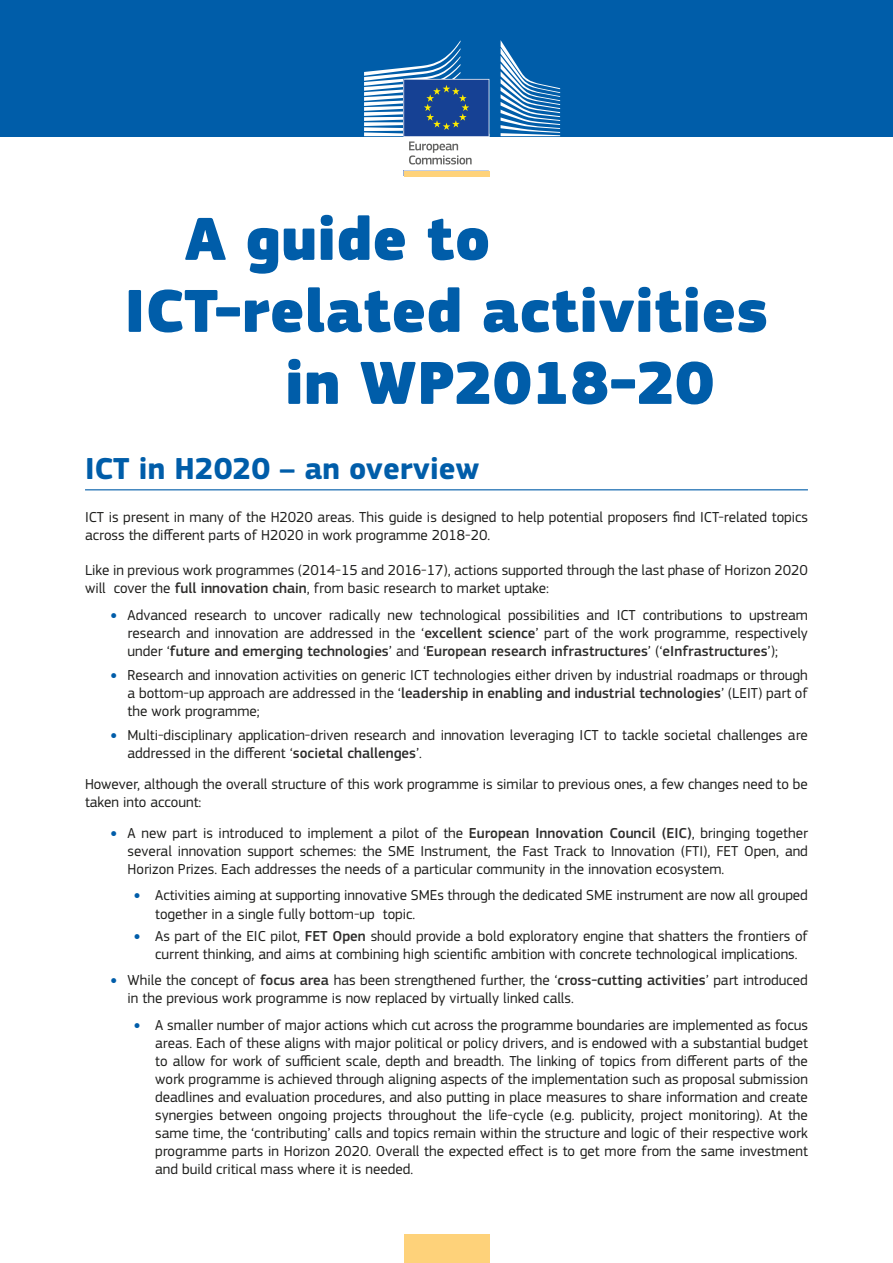
<style>
.page{position:relative;width:893px;height:1263px;background:#fff}
.page>*{position:absolute;margin:0;border:0;box-sizing:border-box;transform-origin:0 0}
.t1{font:900 63px "EC Square Sans Pro";color:#005da9}
.Titre{font:700 31.5px "EC Square Sans Pro";color:#005da9}
.Texte{font:15px/18px "EC Square Sans Pro";color:#1d1d1b}
.s1{font-weight:500;color:#2e2d2c}
.s2{font-weight:900;color:#005da9}
</style>
<div class="page">
<div style="left:0;top:0;width:893px;height:136px;background:#005da9"></div>
<svg style="left:501px;top:41px;width:59px;height:95px"></svg>
<svg style="left:364px;top:40px;width:125px;height:136px"></svg>
<div style="left:404px;top:171px;width:85px;height:5px;background:#fed27a"></div>
<div style="left:404px;top:1234px;width:85px;height:29px;background:#fed27a"></div>
<hr style="left:85px;top:489px;width:723px;height:1px;background:#005da9">
<p class="t1" style="left:185px;top:200px;width:307px">A guide to</p>
<p class="t1" style="left:125px;top:272px;width:645px">ICT-related activities</p>
<p class="t1" style="left:285px;top:344px;width:431px">in WP2018-20</p>
<p class="Titre" style="left:85px;top:449px;width:396px">ICT in H2020 – an overview</p>
<p class="Texte" style="left:85px;top:508px;width:724px">ICT is present in many of the H2020 areas. This guide is designed to help potential proposers find ICT-related topics across the different parts of H2020 in work programme 2018-20.</p>
<p class="Texte" style="left:85px;top:561px;width:724px">Like in previous work programmes (2014-15 and 2016-17), actions supported through the last phase of Horizon 2020 will cover the <span class="s1">full innovation chain</span>, from basic research to market uptake:</p>
<p class="Texte" style="left:128px;top:606px;width:682px;text-align:justify;text-indent:-17px"><span class="s2">•</span> Advanced research to uncover radically new technological possibilities and ICT contributions to upstream research and innovation are addressed in the ‘<span class="s1">excellent science</span>’ part of the work programme, respectively under ‘<span class="s1">future and emerging technologies</span>’ and ‘<span class="s1">European research infrastructures</span>’ (‘<span class="s1">eInfrastructures</span>’);</p>
<p class="Texte" style="left:128px;top:666px;width:682px;text-align:justify;text-indent:-17px"><span class="s2">•</span> Research and innovation activities on generic ICT technologies either driven by industrial roadmaps or through a bottom-up approach are addressed in the ‘<span class="s1">leadership in enabling and industrial technologies</span>’ (LEIT) part of the work programme;</p>
<p class="Texte" style="left:128px;top:727px;width:682px;text-indent:-17px"><span class="s2">•</span> Multi-disciplinary application-driven research and innovation leveraging ICT to tackle societal challenges are addressed in the different ‘<span class="s1">societal challenges</span>’.</p>
<p class="Texte" style="left:85px;top:775px;width:724px">However, although the overall structure of this work programme is similar to previous ones, a few changes need to be taken into account:</p>
<p class="Texte" style="left:128px;top:824px;width:682px;text-align:justify;text-indent:-17px"><span class="s2">•</span> A new part is introduced to implement a pilot of the <span class="s1">European Innovation Council (EIC)</span>, bringing together several innovation support schemes: the SME Instrument, the Fast Track to Innovation (FTI), FET Open, and Horizon Prizes. Each addresses the needs of a particular community in the innovation ecosystem.</p>
<p class="Texte" style="left:155px;top:887px;width:654px;text-indent:-21px"><span class="s2">•</span> Activities aiming at supporting innovative SMEs through the dedicated SME instrument are now all grouped together in a single fully bottom-up topic.</p>
<p class="Texte" style="left:155px;top:927px;width:654px;text-indent:-21px"><span class="s2">•</span> As part of the EIC pilot, <span class="s1">FET Open</span> should provide a bold exploratory engine that shatters the frontiers of current thinking, and aims at combining high scientific ambition with concrete technological implications.</p>
<p class="Texte" style="left:128px;top:971px;width:682px;text-indent:-17px"><span class="s2">•</span> While the concept of <span class="s1">focus area</span> has been strengthened further, the ‘<span class="s1">cross-cutting activities</span>’ part introduced in the previous work programme is now replaced by virtually linked calls.</p>
<p class="Texte" style="left:155px;top:1016px;width:654px;text-align:justify;text-indent:-21px"><span class="s2">•</span> A smaller number of major actions which cut across the programme boundaries are implemented as focus areas. Each of these aligns with major political or policy drivers, and is endowed with a substantial budget to allow for work of sufficient scale, depth and breadth. The linking of topics from different parts of the work programme is achieved through aligning aspects of the implementation such as proposal submission deadlines and evaluation procedures, and also putting in place measures to share information and create synergies between ongoing projects throughout the life-cycle (e.g. publicity, project monitoring). At the same time, the ‘contributing’ calls and topics remain within the structure and logic of their respective work programme parts in Horizon 2020. Overall the expected effect is to get more from the same investment and build critical mass where it is needed.</p>
</div>
